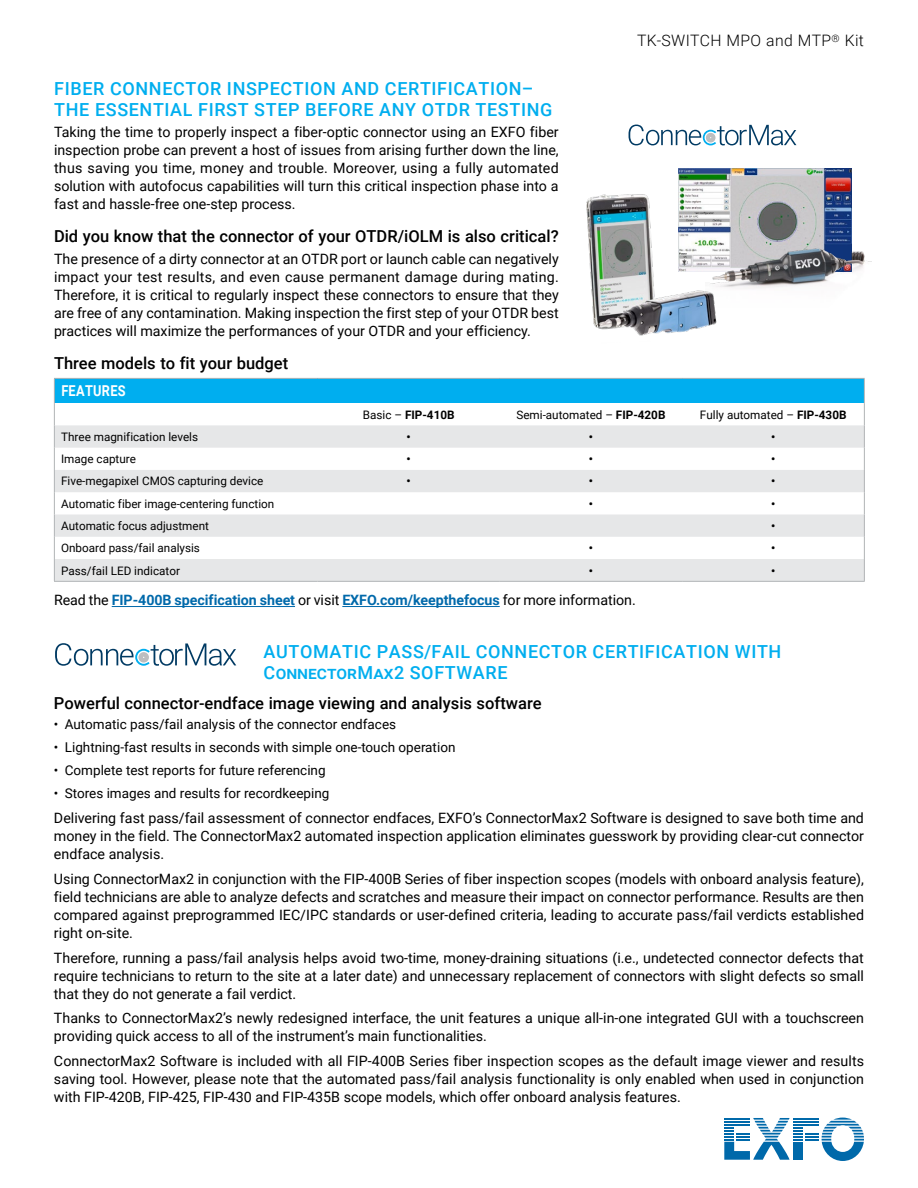
<style>
.page{position:relative;width:918px;height:1188px;background:#fff}
.page>*{position:absolute;margin:0;border:0;box-sizing:border-box;transform-origin:0 0}
.Titre{font:500 18px/21px "Roboto";letter-spacing:.035em;color:#00aeef}
.Sous-titre_1{font:500 16.5px "Roboto";color:#000}
.t1{font:300 15.75px "Roboto";letter-spacing:.025em;color:#000}
.Tableau_titre{font:700 15px "Roboto";letter-spacing:.025em;color:#fff;scale:.85 1}
.Texte{font:14.25px/18px "Roboto";color:#000;text-align:justify}
.Texte-2{font:700 14.25px "Roboto";letter-spacing:-.005em;color:#0069aa}
.t2{font:13.5px "Roboto";color:#000}
.Tableau_texte{font:11.7px "Roboto";color:#000}
.Tableau_texte-2{font:700 11.7px "Roboto";color:#000}
.s1{font-weight:400}
.s2{font-weight:700}
.s3{font-weight:400;color:#000}
</style>
<div class="page">
<svg style="left:724px;top:1118px;width:140px;height:43px"></svg>
<hr style="left:724px;top:1124px;width:26px;height:2px;background:#0069aa">
<svg style="left:55px;top:643px;width:181px;height:23px"></svg>
<div style="left:54px;top:378px;width:810px;height:25px;background:#00aeef"></div>
<svg style="left:55px;top:425px;width:809px;height:156px;fill:#e6e7e8"></svg>
<hr style="left:54px;top:378px;width:264px;height:1px;background:#b1b4b6">
<hr style="left:318px;top:378px;width:182px;height:1px;background:#b1b4b6">
<hr style="left:500px;top:378px;width:182px;height:1px;background:#b1b4b6">
<hr style="left:682px;top:378px;width:183px;height:1px;background:#b1b4b6">
<svg style="left:54px;top:379px;width:1px;height:202px"></svg>
<hr style="left:54px;top:581px;width:264px;height:1px;background:#b1b4b6">
<hr style="left:318px;top:581px;width:182px;height:1px;background:#b1b4b6">
<hr style="left:500px;top:581px;width:182px;height:1px;background:#b1b4b6">
<hr style="left:682px;top:581px;width:183px;height:1px;background:#b1b4b6">
<svg style="left:864px;top:379px;width:1px;height:202px"></svg>
<hr style="left:112px;top:606px;width:183px;height:1px;background:#0069aa">
<hr style="left:342px;top:606px;width:158px;height:1px;background:#0069aa">
<img style="left:679px;top:168px;width:172px;height:71px">
<img style="left:721px;top:239px;width:151px;height:49px">
<svg style="left:629px;top:125px;width:167px;height:20px"></svg>
<img style="left:586px;top:186px;width:135px;height:150px">
<p class="Titre" style="left:54px;top:77px;width:500px">FIBER CONNECTOR INSPECTION AND CERTIFICATION–<br>THE ESSENTIAL FIRST STEP BEFORE ANY OTDR TESTING</p>
<p class="Texte" style="left:54px;top:122px;width:506px">Taking the time to properly inspect a fiber-optic connector using an EXFO fiber inspection probe can prevent a host of issues from arising further down the line, thus saving you time, money and trouble. Moreover, using a fully automated solution with autofocus capabilities will turn this critical inspection phase into a fast and hassle‑free one-step process.</p>
<p class="Sous-titre_1" style="left:54px;top:225px;width:506px">Did you know that the connector of your OTDR/iOLM is also critical?</p>
<p class="Texte" style="left:54px;top:249px;width:506px">The presence of a dirty connector at an OTDR port or launch cable can negatively impact your test results, and even cause permanent damage during mating.<br>Therefore, it is critical to regularly inspect these connectors to ensure that they are free of any contamination. Making inspection the first step of your OTDR best practices will maximize the performances of your OTDR and your efficiency.</p>
<p class="Sous-titre_1" style="left:54px;top:352px;width:236px">Three models to fit your budget</p>
<p class="Tableau_titre" style="left:61px;top:381px;width:77px">FEATURES</p>
<p class="t1" style="left:637px;top:30px;width:228px">TK-SWITCH MPO and MTP<sup>®</sup> Kit</p>
<p class="Tableau_texte-2" style="left:363px;top:406px;width:93px"><span class="s1">Basic –</span> FIP-410B</p>
<p class="Tableau_texte" style="left:517px;top:406px;width:151px">Semi-automated – <span class="s2">FIP-420B</span></p>
<p class="Tableau_texte" style="left:700px;top:406px;width:148px">Fully automated – <span class="s2">FIP-430B</span></p>
<p class="Tableau_texte" style="left:61px;top:429px;width:139px">Three magnification levels</p>
<p class="Tableau_texte-2" style="left:407px;top:429px;width:6px">•</p>
<p class="Tableau_texte-2" style="left:589px;top:429px;width:6px">•</p>
<p class="Tableau_texte-2" style="left:771px;top:429px;width:6px">•</p>
<p class="Tableau_texte" style="left:61px;top:451px;width:76px">Image capture</p>
<p class="Tableau_texte-2" style="left:407px;top:451px;width:6px">•</p>
<p class="Tableau_texte-2" style="left:589px;top:451px;width:6px">•</p>
<p class="Tableau_texte-2" style="left:771px;top:451px;width:6px">•</p>
<p class="Tableau_texte" style="left:61px;top:473px;width:204px">Five-megapixel CMOS capturing device</p>
<p class="Tableau_texte-2" style="left:407px;top:473px;width:6px">•</p>
<p class="Tableau_texte-2" style="left:589px;top:473px;width:6px">•</p>
<p class="Tableau_texte-2" style="left:771px;top:473px;width:6px">•</p>
<p class="Tableau_texte" style="left:61px;top:495px;width:215px">Automatic fiber image-centering function</p>
<p class="Tableau_texte-2" style="left:589px;top:495px;width:6px">•</p>
<p class="Tableau_texte-2" style="left:771px;top:495px;width:6px">•</p>
<p class="Tableau_texte" style="left:61px;top:518px;width:149px">Automatic focus adjustment</p>
<p class="Tableau_texte-2" style="left:771px;top:518px;width:6px">•</p>
<p class="Tableau_texte" style="left:61px;top:540px;width:140px">Onboard pass/fail analysis</p>
<p class="Tableau_texte-2" style="left:589px;top:540px;width:6px">•</p>
<p class="Tableau_texte-2" style="left:771px;top:540px;width:6px">•</p>
<p class="Tableau_texte" style="left:61px;top:562px;width:120px">Pass/fail LED indicator</p>
<p class="Tableau_texte-2" style="left:589px;top:562px;width:6px">•</p>
<p class="Tableau_texte-2" style="left:771px;top:562px;width:6px">•</p>
<p class="Texte-2" style="left:54px;top:590px;width:583px"><span class="s3">Read the</span> FIP-400B specification sheet <span class="s3">or visit</span> EXFO.com/keepthefocus <span class="s3">for more information.</span></p>
<p class="Titre" style="left:264px;top:640px;width:519px">AUTOMATIC PASS/FAIL CONNECTOR CERTIFICATION WITH<br>ConnectorMax2 SOFTWARE</p>
<p class="Sous-titre_1" style="left:54px;top:691px;width:489px">Powerful connector-endface image viewing and analysis software</p>
<p class="t2" style="left:54px;top:714px;width:344px">• Automatic pass/fail analysis of the connector endfaces</p>
<p class="t2" style="left:54px;top:738px;width:403px">• Lightning-fast results in seconds with simple one-touch operation</p>
<p class="t2" style="left:54px;top:761px;width:273px">• Complete test reports for future referencing</p>
<p class="t2" style="left:54px;top:784px;width:277px">• Stores images and results for recordkeeping</p>
<p class="Texte" style="left:54px;top:809px;width:812px">Delivering fast pass/fail assessment of connector endfaces, EXFO’s ConnectorMax2 Software is designed to save both time and money in the field. The ConnectorMax2 automated inspection application eliminates guesswork by providing clear-cut connector endface analysis.</p>
<p class="Texte" style="left:54px;top:869px;width:812px">Using ConnectorMax2 in conjunction with the FIP-400B Series of fiber inspection scopes (models with onboard analysis feature), field technicians are able to analyze defects and scratches and measure their impact on connector performance. Results are then compared against preprogrammed IEC/IPC standards or user-defined criteria, leading to accurate pass/fail verdicts established right on-site.</p>
<p class="Texte" style="left:54px;top:948px;width:812px">Therefore, running a pass/fail analysis helps avoid two-time, money-draining situations (i.e., undetected connector defects that require technicians to return to the site at a later date) and unnecessary replacement of connectors with slight defects so small that they do not generate a fail verdict.</p>
<p class="Texte" style="left:54px;top:1009px;width:812px">Thanks to ConnectorMax2’s newly redesigned interface, the unit features a unique all-in-one integrated GUI with a touchscreen providing quick access to all of the instrument’s main functionalities.</p>
<p class="Texte" style="left:54px;top:1052px;width:812px">ConnectorMax2 Software is included with all FIP-400B Series fiber inspection scopes as the default image viewer and results saving tool. However, please note that the automated pass/fail analysis functionality is only enabled when used in conjunction with FIP‑420B, FIP-425, FIP-430 and FIP-435B scope models, which offer onboard analysis features.</p>
</div>
